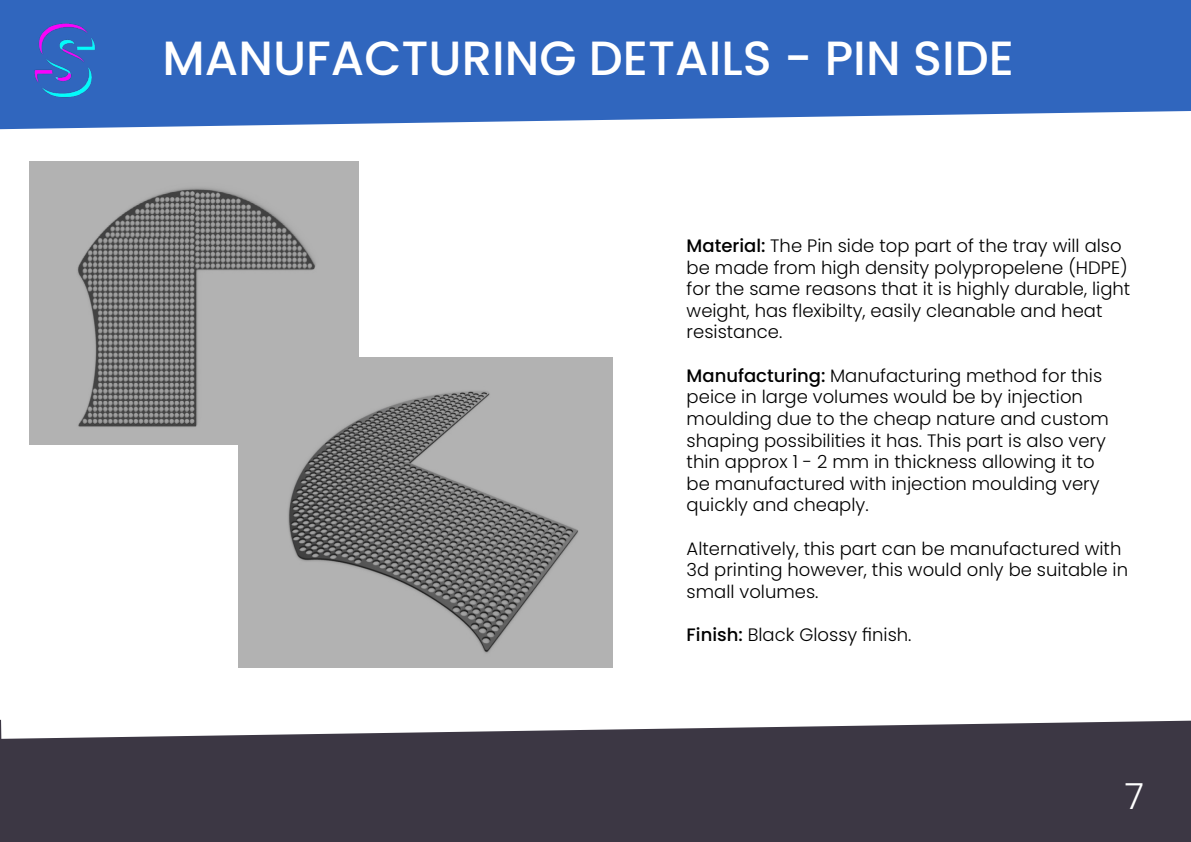
<style>
.page{position:relative;width:1191px;height:842px;background:#fff}
.page>*{position:absolute;margin:0;border:0;box-sizing:border-box;transform-origin:0 0}
.t1{font:500 48px "Poppins";color:#fff}
.t2{font:300 36px "Poppins";color:#fff}
.t3{font:300 18px/21.6px "Poppins";color:#000}
.s1{font-weight:500}
</style>
<div class="page">
<svg style="left:0;top:0;width:1191px;height:129px;background:#4071c3"></svg>
<svg style="left:0;top:720px;width:1191px;height:122px;background:#4b4652"></svg>
<img style="left:0;top:0;width:128px;height:121px">
<img style="left:30px;top:161px;width:328px;height:283px">
<img style="left:238px;top:358px;width:374px;height:309px">
<h1 class="t1" style="left:163px;top:30px;width:853px">MANUFACTURING DETAILS - PIN SIDE</h1>
<p class="t3" style="left:686px;top:235px;width:445px"><span class="s1">Material:</span> The Pin side top part of the tray will also be made from high density polypropelene (HDPE) for the same reasons that it is highly durable, light weight, has flexibilty, easily cleanable and heat resistance.</p>
<p class="t3" style="left:686px;top:365px;width:424px"><span class="s1">Manufacturing:</span> Manufacturing method for this peice in large volumes would be by injection moulding due to the cheap nature and custom shaping possibilities it has. This part is also very thin approx 1 - 2 mm in thickness allowing it to be manufactured with injection moulding very quickly and cheaply.</p>
<p class="t3" style="left:686px;top:537px;width:443px">Alternatively, this part can be manufactured with<br>3d printing however, this would only be suitable in small volumes.</p>
<p class="t3" style="left:686px;top:624px;width:226px"><span class="s1">Finish:</span> Black Glossy finish.</p>
<h2 class="t2" style="left:1125px;top:776px;width:21px">7</h2>
</div>
